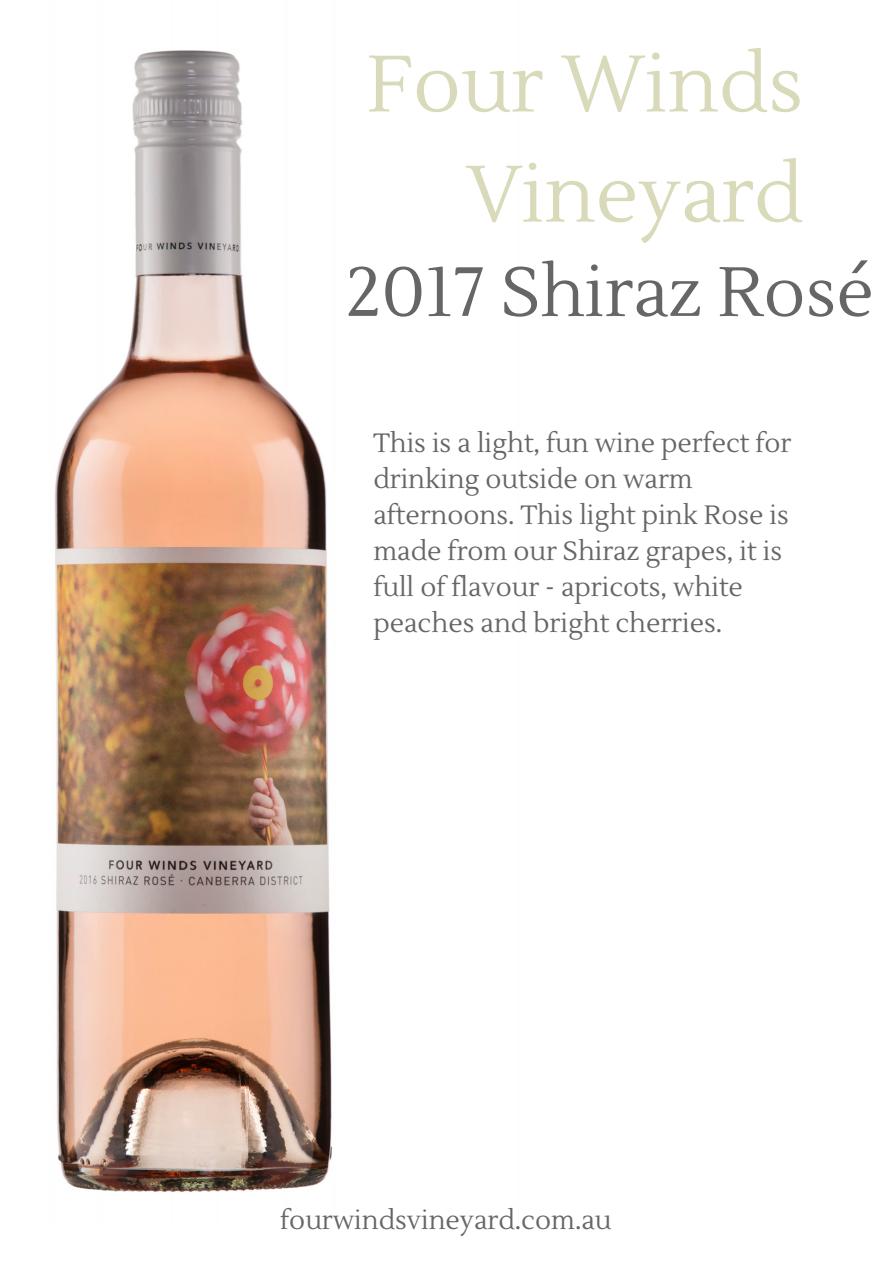
<style>
.page{position:relative;width:893px;height:1263px;background:#fff}
.page>*{position:absolute;margin:0;border:0;box-sizing:border-box;transform-origin:0 0}
.t1{font:79.35px/110.1px "Lustria";color:#d9daba;text-align:right}
.t2{font:69.45px "Lustria";color:#666}
.t3{font:26.4px/36px "Lustria";color:#666}
.s1{font-family:"DejaVu Sans"}
</style>
<div class="page">
<img style="left:54px;top:50px;width:279px;height:1142px">
<h1 class="t1" style="left:366px;top:31px;width:438px">Four Winds<br>Vineyard</h1>
<h2 class="t2" style="left:346px;top:250px;width:551px">2017 Shiraz Rose<span class="s1">́</span></h2>
<p class="t3" style="left:373px;top:426px;width:419px">This is a light, fun wine perfect for drinking outside on warm afternoons. This light pink Rose is made from our Shiraz grapes, it is full of flavour - apricots, white peaches and bright cherries.</p>
<p class="t3" style="left:280px;top:1202px;width:333px">fourwindsvineyard.com.au</p>
</div>
